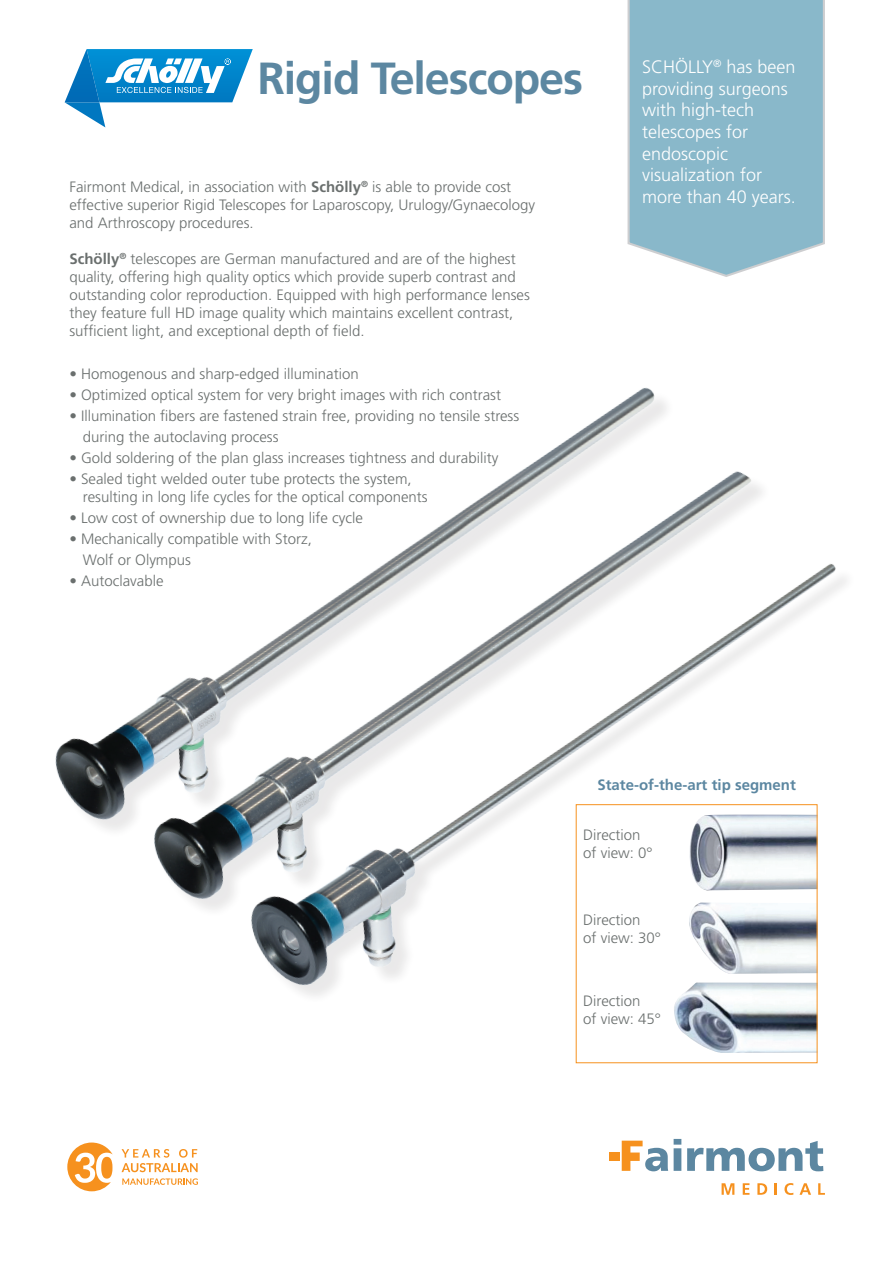
<style>
.page{position:relative;width:893px;height:1263px;background:#fff}
.page>*{position:absolute;margin:0;border:0;box-sizing:border-box;transform-origin:0 0}
.t1{font:700 45px "Frutiger";letter-spacing:-.025em;color:#5c87a1}
.t2{font:300 18px/21.6px "Frutiger";color:#fff}
.t3{font:300 15px/18px "Frutiger";color:#6a6f6e}
.t4{font:700 15px "Frutiger";color:#5c87a1}
.s1{font-weight:700}
</style>
<div class="page">
<svg style="left:722px;top:1183px;width:12px;height:12px"></svg>
<svg style="left:743px;top:1183px;width:6px;height:12px"></svg>
<svg style="left:757px;top:1183px;width:10px;height:12px"></svg>
<svg style="left:775px;top:1183px;width:2px;height:12px"></svg>
<svg style="left:784px;top:1183px;width:9px;height:12px"></svg>
<svg style="left:799px;top:1183px;width:12px;height:12px"></svg>
<svg style="left:818px;top:1183px;width:7px;height:12px"></svg>
<svg style="left:622px;top:1141px;width:46px;height:30px"></svg>
<svg style="left:674px;top:1139px;width:7px;height:32px"></svg>
<svg style="left:687px;top:1141px;width:136px;height:30px"></svg>
<div style="left:609px;top:1152px;width:11px;height:9px;background:#f6911e"></div>
<svg style="left:67px;top:1142px;width:46px;height:49px"></svg>
<svg style="left:122px;top:1149px;width:76px;height:23px"></svg>
<svg style="left:122px;top:1178px;width:76px;height:7px"></svg>
<svg style="left:627px;top:0;width:198px;height:277px;background:#92bdcd"></svg>
<img style="left:55px;top:387px;width:792px;height:676px">
<svg style="left:65px;top:49px;width:188px;height:78px"></svg>
<p class="t1" style="left:257px;top:52px;width:327px">Rigid Telescopes</p>
<p class="t3" style="left:69px;top:178px;width:467px">Fairmont Medical, in association with <span class="s1">Schölly</span><sup>®</sup> is able to provide cost effective superior Rigid Telescopes for Laparoscopy, Urulogy/Gynaecology and Arthroscopy procedures.</p>
<p class="t3" style="left:69px;top:250px;width:462px"><span class="s1">Schölly</span><sup>®</sup> telescopes are German manufactured and are of the highest quality, offering high quality optics which provide superb contrast and outstanding color reproduction. Equipped with high performance lenses they feature full HD image quality which maintains excellent contrast, sufficient light, and exceptional depth of field.</p>
<p class="t3" style="left:69px;top:365px;width:291px">• Homogenous and sharp-edged illumination</p>
<p class="t3" style="left:69px;top:386px;width:433px">• Optimized optical system for very bright images with rich contrast</p>
<p class="t3" style="left:83px;top:405px;width:438px;line-height:21px;text-indent:-14px">• Illumination fibers are fastened strain free, providing no tensile stress during the autoclaving process</p>
<p class="t3" style="left:69px;top:449px;width:430px">• Gold soldering of the plan glass increases tightness and durability</p>
<p class="t3" style="left:83px;top:470px;width:346px;text-indent:-14px">• Sealed tight welded outer tube protects the system, resulting in long life cycles for the optical components</p>
<p class="t3" style="left:69px;top:509px;width:295px">• Low cost of ownership due to long life cycle</p>
<p class="t3" style="left:83px;top:528px;width:230px;line-height:21px;text-indent:-14px">• Mechanically compatible with Storz,<br>Wolf or Olympus</p>
<p class="t3" style="left:69px;top:572px;width:96px">• Autoclavable</p>
<p class="t2" style="left:642px;top:56px;width:155px">SCHÖLLY<sup>®</sup> has been providing surgeons with high-tech telescopes for</p>
<p class="t2" style="left:642px;top:143px;width:88px">endoscopic</p>
<p class="t2" style="left:642px;top:164px;width:155px">visualization for more than 40 years.</p>
<p class="t4" style="left:597px;top:776px;width:200px">State-of-the-art tip segment</p>
<p class="t3" style="left:583px;top:826px;width:71px">Direction of view: 0°</p>
<p class="t3" style="left:583px;top:911px;width:79px">Direction<br>of view: 30°</p>
<p class="t3" style="left:583px;top:991px;width:79px">Direction<br>of view: 45°</p>
</div>
